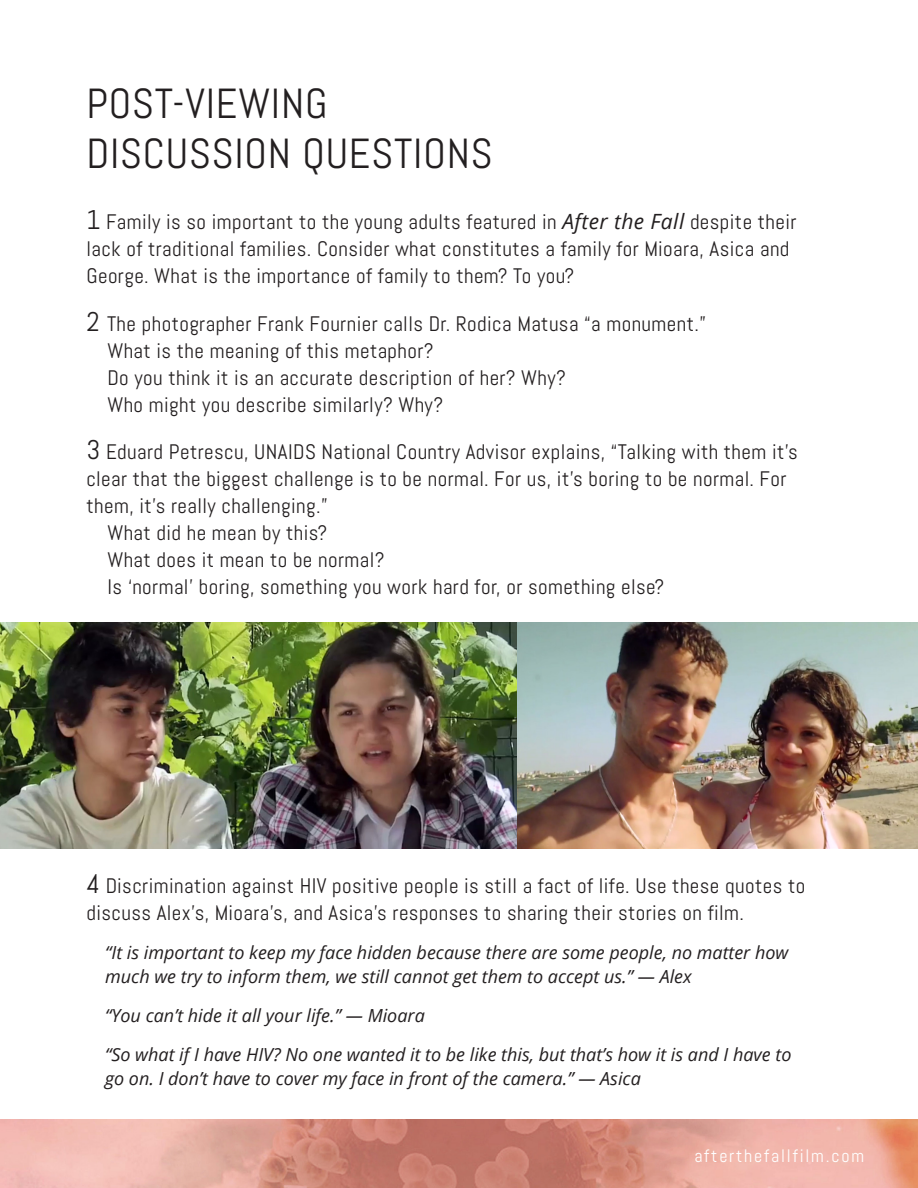
<style>
.page{position:relative;width:918px;height:1188px;background:#fff}
.page>*{position:absolute;margin:0;border:0;box-sizing:border-box;transform-origin:0 0}
.t1{font:42px/50.4px "Abel";letter-spacing:.02em;color:#231f20}
.t2{font:21px/27px "Abel";letter-spacing:.02em;color:#231f20}
.t3{font:italic 18px/24px "Open Sans";color:#231f20}
.t4{font:18px "Abel";letter-spacing:.1em;color:#fff}
.s1{font-size:27px}
.s2{font-family:"Open Sans";font-style:italic}
</style>
<div class="page">
<img style="left:0;top:622px;width:918px;height:226px">
<img style="left:0;top:1119px;width:918px;height:69px">
<h1 class="t1" style="left:86px;top:78px;width:408px">POST-VIEWING<br>DISCUSSION QUESTIONS</h1>
<p class="t2" style="left:86px;top:209px;width:712px"><span class="s1">1</span> Family is so important to the young adults featured in <span class="s2">After the Fall</span> despite their lack of traditional families. Consider what constitutes a family for Mioara, Asica and<br>George. What is the importance of family to them? To you?</p>
<p class="t2" style="left:107px;top:310px;width:600px;text-indent:-21px"><span class="s1">2</span> The photographer Frank Fournier calls Dr. Rodica Matusa “a monument.” What is the meaning of this metaphor?<br>Do you think it is an accurate description of her? Why?<br>Who might you describe similarly? Why?</p>
<p class="t2" style="left:86px;top:438px;width:713px"><span class="s1">3</span> Eduard Petrescu, UNAIDS National Country Advisor explains, “Talking with them it’s</p>
<p class="t2" style="left:86px;top:465px;width:701px">clear that the biggest challenge is to be normal. For us, it’s boring to be normal. For</p>
<p class="t2" style="left:86px;top:492px;width:243px">them, it’s really challenging.”</p>
<p class="t2" style="left:107px;top:519px;width:221px">What did he mean by this?</p>
<p class="t2" style="left:107px;top:546px;width:279px">What does it mean to be normal?</p>
<p class="t2" style="left:107px;top:573px;width:558px">Is ‘normal’ boring, something you work hard for, or something else?</p>
<p class="t2" style="left:86px;top:873px;width:720px"><span class="s1">4</span> Discrimination against HIV positive people is still a fact of life. Use these quotes to discuss Alex’s, Mioara’s, and Asica’s responses to sharing their stories on film.</p>
<p class="t3" style="left:105px;top:940px;width:685px">“It is important to keep my face hidden because there are some people, no matter how much we try to inform them, we still cannot get them to accept us.” — Alex</p>
<p class="t3" style="left:105px;top:996px;width:688px;line-height:39px">“You can’t hide it all your life.” — Mioara<br>“So what if I have HIV? No one wanted it to be like this, but that’s how it is and I have to</p>
<p class="t3" style="left:105px;top:1066px;width:537px">go on. I don’t have to cover my face in front of the camera.” — Asica</p>
<p class="t4" style="left:694px;top:1145px;width:171px">afterthefallfilm.com</p>
</div>
